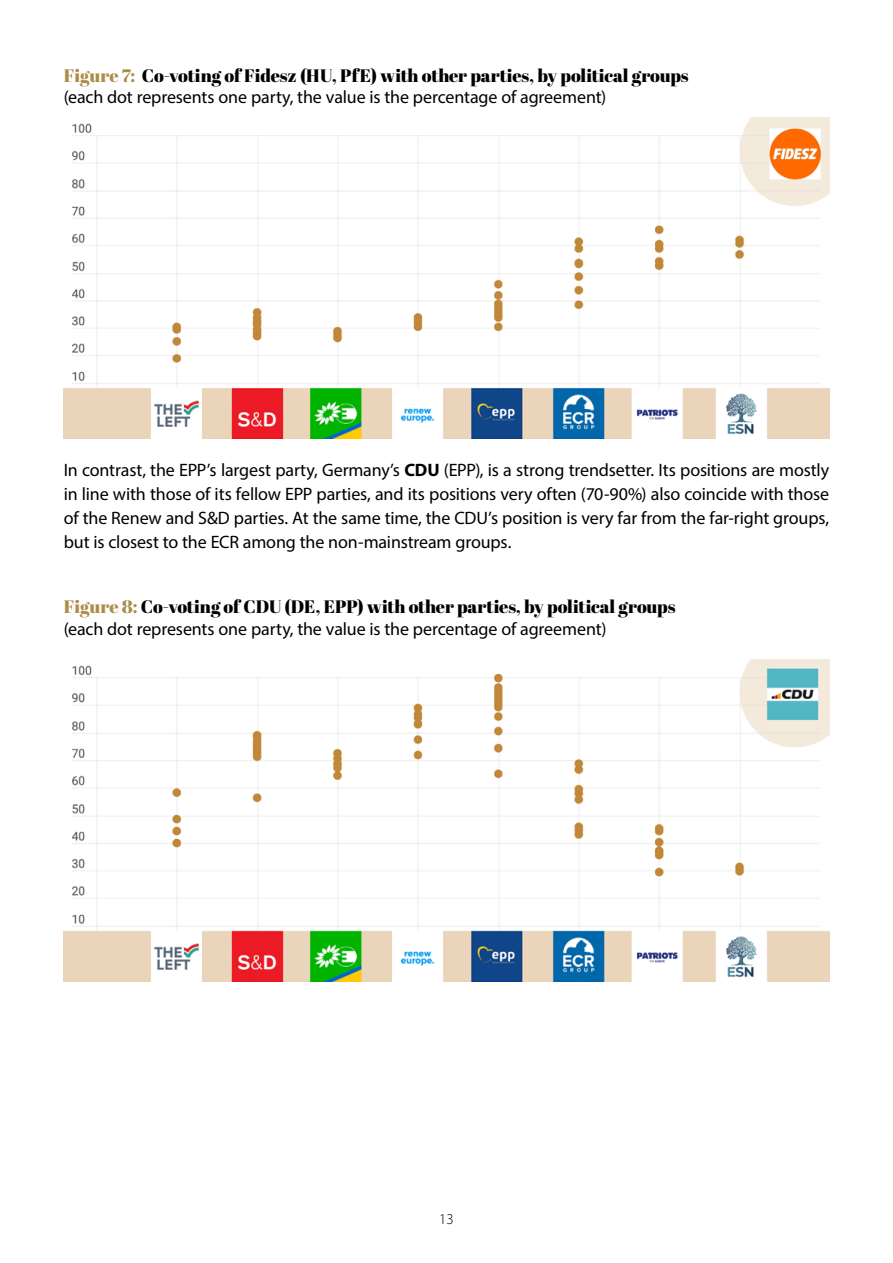
<style>
.page{position:relative;width:893px;height:1263px;background:#fff}
.page>*{position:absolute;margin:0;border:0;box-sizing:border-box;transform-origin:0 0}
.t1{font:18px/24px "Myriad Pro";letter-spacing:-.01em;color:#000;text-align:justify}
.t2{font:18px "Abril Fatface";letter-spacing:-.005em;color:#000}
.t3{font:300 15px "Myriad Pro";color:#000}
.s1{color:#ad8c48}
.s2{font-weight:700}
</style>
<div class="page">
<img style="left:64px;top:117px;width:765px;height:322px">
<img style="left:64px;top:659px;width:765px;height:322px">
<p class="t2" style="left:64px;top:62px;width:626px"><span class="s1">Figure 7:</span> Co-voting of Fidesz (HU, PfE) with other parties, by political groups</p>
<p class="t1" style="left:64px;top:85px;width:544px">(each dot represents one party, the value is the percentage of agreement)</p>
<p class="t1" style="left:64px;top:458px;width:767px">In contrast, the EPP’s largest party, Germany’s <span class="s2">CDU</span> (EPP), is a strong trendsetter. Its positions are mostly in line with those of its fellow EPP parties, and its positions very often (70-90%) also coincide with those of the Renew and S&amp;D parties. At the same time, the CDU’s position is very far from the far-right groups, but is closest to the ECR among the non-mainstream groups.</p>
<p class="t2" style="left:64px;top:594px;width:613px"><span class="s1">Figure 8:</span> Co-voting of CDU (DE, EPP) with other parties, by political groups</p>
<p class="t1" style="left:64px;top:616px;width:544px">(each dot represents one party, the value is the percentage of agreement)</p>
<p class="t3" style="left:439px;top:1210px;width:16px">13</p>
</div>
